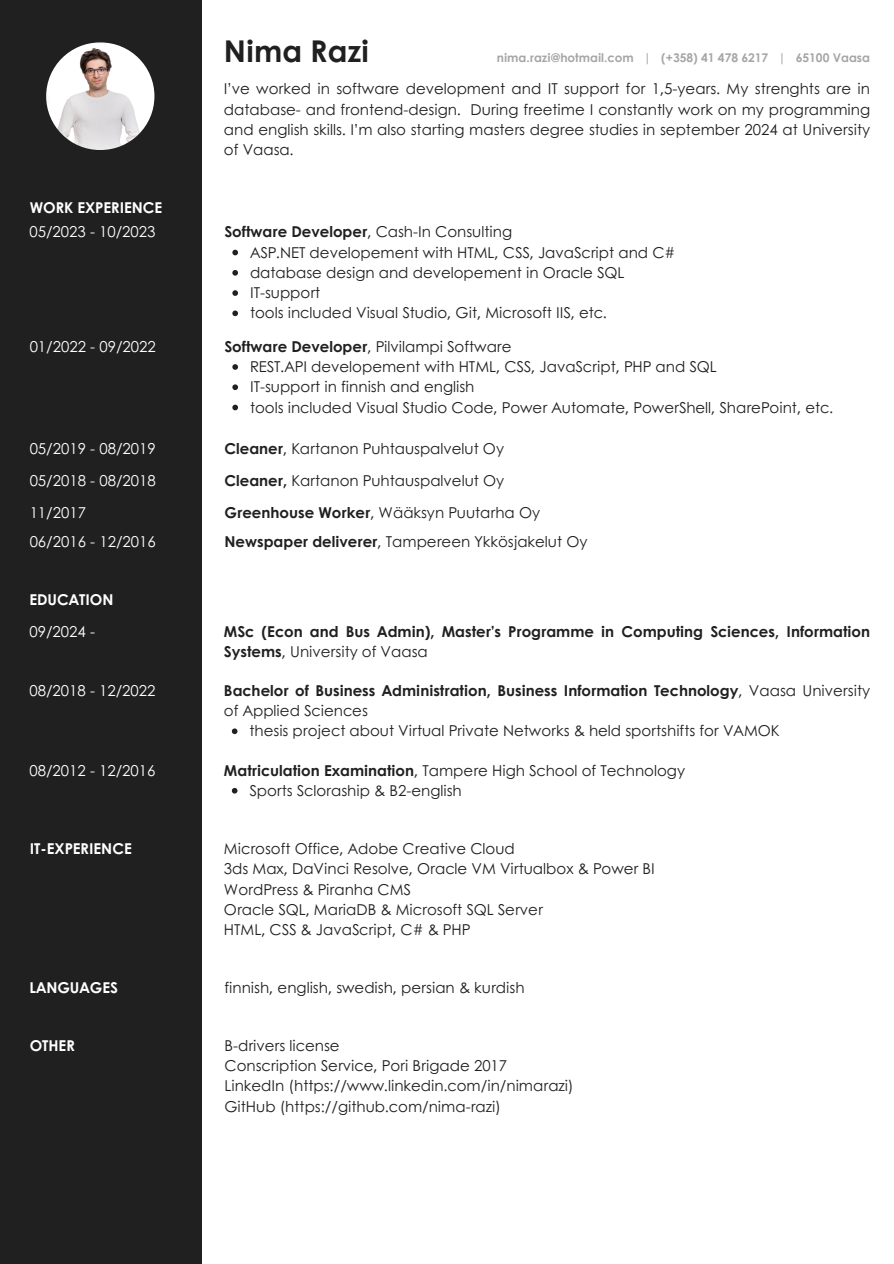
<style>
.page{position:relative;width:894px;height:1264px;background:#fff}
.page>*{position:absolute;margin:0;border:0;box-sizing:border-box;transform-origin:0 0}
.t1{font:700 30px "Century Gothic";color:#202020}
.t2{font:15px/20.2px "Century Gothic";color:#202020}
.t3{font:700 15px/20.2px "Century Gothic";color:#202020}
.t4{font:15px "Century Gothic";color:#fff}
.t5{font:700 15px "Century Gothic";color:#fff}
.t6{font:700 12px "Century Gothic";color:#a6a6a6}
.s1{font-weight:700}
.s2{font-weight:400}
</style>
<div class="page">
<div style="left:0;top:0;width:201px;height:1263px;background:#202020"></div>
<img style="left:46px;top:42px;width:108px;height:108px;border-radius:54px">
<svg style="left:232px;top:250px;width:6px;height:5px"></svg>
<svg style="left:232px;top:270px;width:6px;height:5px"></svg>
<svg style="left:232px;top:290px;width:6px;height:6px"></svg>
<svg style="left:232px;top:310px;width:6px;height:6px"></svg>
<svg style="left:232px;top:364px;width:6px;height:6px"></svg>
<svg style="left:232px;top:384px;width:6px;height:6px"></svg>
<svg style="left:232px;top:404px;width:6px;height:6px"></svg>
<svg style="left:232px;top:728px;width:5px;height:6px"></svg>
<svg style="left:232px;top:788px;width:5px;height:5px"></svg>
<h3 class="t1" style="left:224px;top:28px;width:147px">Nima Razi</h3>
<h3 class="t6" style="left:496px;top:48px;width:375px">nima.razi@hotmail.com | (+358) 41 478 6217 | 65100 Vaasa</h3>
<h2 class="t5" style="left:30px;top:196px;width:134px">WORK EXPERIENCE</h2>
<h3 class="t4" style="left:29px;top:220px;width:128px">05/2023 - 10/2023</h3>
<h3 class="t2" style="left:224px;top:78px;width:647px;text-align:justify">I’ve worked in software development and IT support for 1,5-years. My strenghts are in database- and frontend-design. During freetime I constantly work on my programming and english skills. I’m also starting masters degree studies in september 2024 at University of Vaasa.</h3>
<h3 class="t2" style="left:224px;top:221px;width:289px"><span class="s1">Software Developer</span>, Cash-In Consulting</h3>
<h3 class="t2" style="left:250px;top:241px;width:427px">ASP.NET developement with HTML, CSS, JavaScript and C#</h3>
<h3 class="t2" style="left:250px;top:262px;width:376px">database design and developement in Oracle SQL</h3>
<h2 class="t2" style="left:250px;top:282px;width:72px">IT-support</h2>
<h3 class="t2" style="left:250px;top:302px;width:358px">tools included Visual Studio, Git, Microsoft IIS, etc.</h3>
<h3 class="t4" style="left:30px;top:335px;width:128px">01/2022 - 09/2022</h3>
<h2 class="t2" style="left:224px;top:335px;width:288px"><span class="s1">Software Developer</span>, Pilvilampi Software</h2>
<h2 class="t2" style="left:250px;top:356px;width:468px">REST.API developement with HTML, CSS, JavaScript, PHP and SQL</h2>
<h2 class="t2" style="left:250px;top:376px;width:226px">IT-support in finnish and english</h2>
<h1 class="t2" style="left:250px;top:396px;width:584px">tools included Visual Studio Code, Power Automate, PowerShell, SharePoint, etc.</h1>
<p class="t4" style="left:30px;top:437px;width:128px">05/2019 - 08/2019</p>
<h3 class="t2" style="left:224px;top:438px;width:281px"><span class="s1">Cleaner</span>, Kartanon Puhtauspalvelut Oy</h3>
<h3 class="t4" style="left:30px;top:469px;width:128px">05/2018 - 08/2018</h3>
<h3 class="t2" style="left:224px;top:470px;width:281px"><span class="s1">Cleaner,</span> Kartanon Puhtauspalvelut Oy</h3>
<h3 class="t4" style="left:30px;top:501px;width:58px">11/2017</h3>
<h3 class="t2" style="left:224px;top:502px;width:317px"><span class="s1">Greenhouse Worker</span>, Wääksyn Puutarha Oy</h3>
<h3 class="t4" style="left:30px;top:530px;width:128px">06/2016 - 12/2016</h3>
<p class="t2" style="left:224px;top:531px;width:364px"><span class="s1">Newspaper deliverer</span>, Tampereen Ykkösjakelut Oy</p>
<h3 class="t5" style="left:29px;top:588px;width:86px">EDUCATION</h3>
<h3 class="t4" style="left:29px;top:620px;width:67px">09/2024 -</h3>
<p class="t3" style="left:224px;top:621px;width:647px">MSc (Econ and Bus Admin), Master’s Programme in Computing Sciences, Information<br>Systems<span class="s2">, University of Vaasa</span></p>
<p class="t4" style="left:29px;top:679px;width:128px">08/2018 - 12/2022</p>
<h3 class="t3" style="left:224px;top:679px;width:647px">Bachelor of Business Administration, Business Information Technology<span class="s2">, Vaasa University of Applied Sciences</span></h3>
<p class="t2" style="left:249px;top:720px;width:531px">thesis project about Virtual Private Networks &amp; held sportshifts for VAMOK</p>
<p class="t4" style="left:29px;top:758px;width:128px">08/2012 - 12/2016</p>
<h3 class="t2" style="left:224px;top:759px;width:462px"><span class="s1">Matriculation Examination</span>, Tampere High School of Technology</h3>
<p class="t2" style="left:249px;top:779px;width:214px">Sports Scloraship &amp; B2-english</p>
<p class="t5" style="left:30px;top:837px;width:103px">IT-EXPERIENCE</p>
<p class="t2" style="left:224px;top:838px;width:432px">Microsoft Office, Adobe Creative Cloud<br>3ds Max, DaVinci Resolve, Oracle VM Virtualbox &amp; Power BI WordPress &amp; Piranha CMS<br>Oracle SQL, MariaDB &amp; Microsoft SQL Server<br>HTML, CSS &amp; JavaScript, C# &amp; PHP</p>
<h3 class="t5" style="left:29px;top:976px;width:90px">LANGUAGES</h3>
<h3 class="t2" style="left:224px;top:976px;width:301px">finnish, english, swedish, persian &amp; kurdish</h3>
<h3 class="t5" style="left:30px;top:1033px;width:47px">OTHER</h3>
<p class="t2" style="left:224px;top:1034px;width:351px">B-drivers license<br>Conscription Service, Pori Brigade 2017<br>LinkedIn (https://www.linkedin.com/in/nimarazi)<br>GitHub (https://github.com/nima-razi)</p>
</div>
